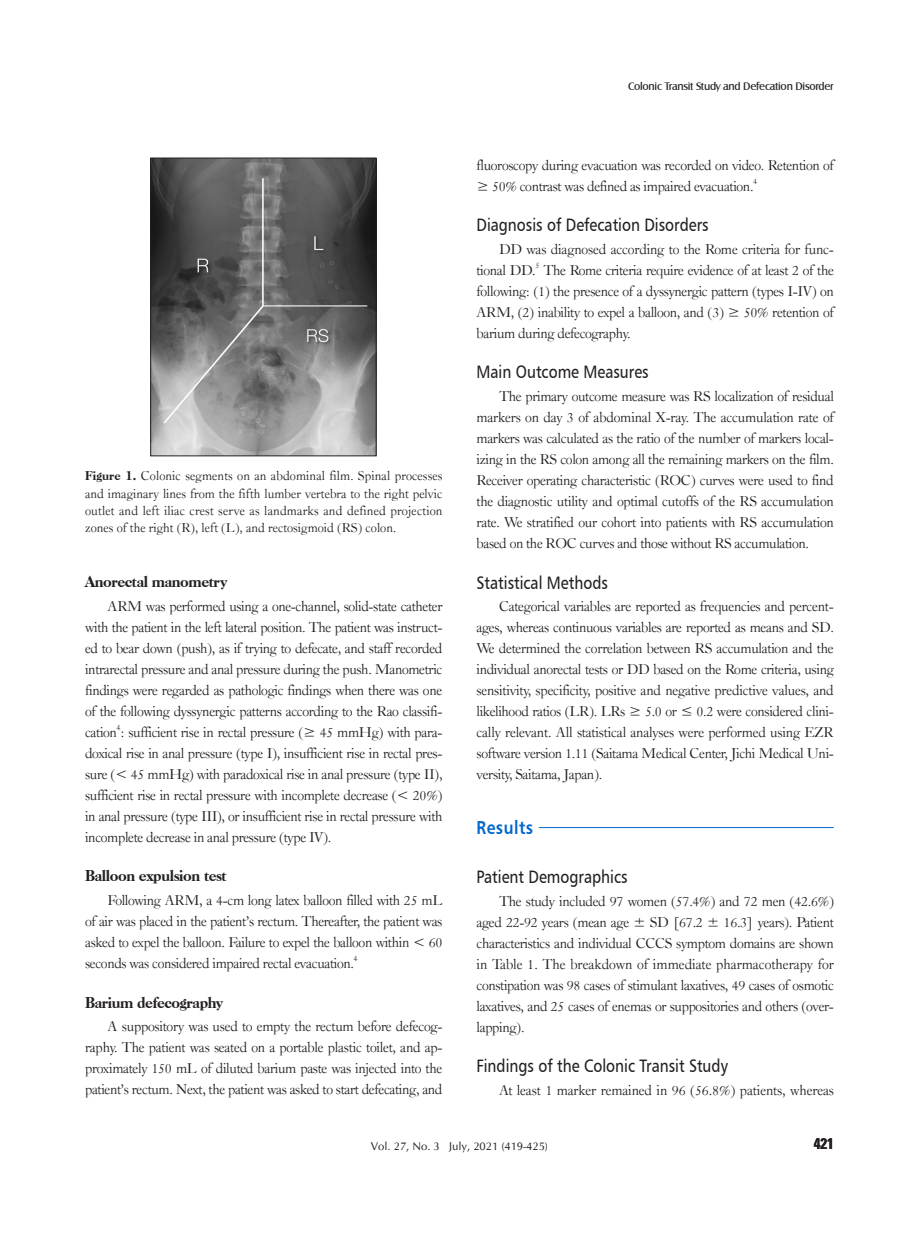
<style>
.page{position:relative;width:919px;height:1234px;background:#fff}
.page>*{position:absolute;margin:0;border:0;box-sizing:border-box;transform-origin:0 0}
.t1{font:18.75px "Humanist 777 BT Bold B";letter-spacing:.03em;color:#06c;scale:.85 1}
.t2{font:18px "Humanist 777 BT Roman B";color:#231f20;scale:.85 1}
.t3{font:15.3px/21px "Caslon Old Face BT";letter-spacing:-.025em;color:#231f20;text-align:justify}
.t4{font:800 15.3px "Caslon Old Face BT";letter-spacing:-.025em;color:#231f20}
.t5{font:15.3px "Univeconbol";color:#231f20}
.t6{font:13.8px/17.2px "Caslon Old Face BT";color:#231f20;text-align:justify}
.t7{font:11.25px "Castle T";letter-spacing:-.025em;color:#231f20}
.t8{font:11.25px "CG Omega";color:#231f20}
.t9{font:8.85px "Caslon Old Face BT";color:#231f20}
.s1{font-weight:800;font-size:12.3px}
</style>
<div class="page">
<hr style="left:539px;top:827px;width:294px;height:1px;background:#06c">
<img style="left:152px;top:160px;width:222px;height:294px">
<div style="left:150px;top:158px;width:226px;height:298px;border:1px solid #231f20"></div>
<p class="t7" style="left:628px;top:80px;width:207px">Colonic Transit Study and Defecation Disorder</p>
<p class="t6" style="left:85px;top:467px;width:359px"><span class="s1">Figure 1.</span> Colonic segments on an abdominal film. Spinal processes and imaginary lines from the fifth lumber vertebra to the right pelvic outlet and left iliac crest serve as landmarks and defined projection zones of the right (R), left (L), and rectosigmoid (RS) colon.</p>
<p class="t4" style="left:85px;top:572px;width:143px">Anorectal manometry</p>
<p class="t3" style="left:85px;top:594px;width:359px;text-indent:23px">ARM was performed using a one-channel, solid-state catheter with the patient in the left lateral position. The patient was instruct&shy;ed to bear down (push), as if trying to defecate, and staff recorded intrarectal pressure and anal pressure during the push. Manometric findings were regarded as pathologic findings when there was one of the following dyssynergic patterns according to the Rao classifi&shy;cation : sufficient rise in rectal pressure (≥ 45 mmHg) with para-</p>
<p class="t9" style="left:117px;top:721px;width:6px">4</p>
<p class="t3" style="left:85px;top:742px;width:359px">doxical rise in anal pressure (type I), insufficient rise in rectal pres&shy;sure (&lt; 45 mmHg) with paradoxical rise in anal pressure (type II), sufficient rise in rectal pressure with incomplete decrease (&lt; 20%) in anal pressure (type III), or insufficient rise in rectal pressure with incomplete decrease in anal pressure (type IV).</p>
<p class="t4" style="left:85px;top:866px;width:143px">Balloon expulsion test</p>
<p class="t3" style="left:85px;top:889px;width:359px;text-indent:23px">Following ARM, a 4-cm long latex balloon filled with 25 mL of air was placed in the patient’s rectum. Thereafter, the patient was asked to expel the balloon. Failure to expel the balloon within &lt; 60 seconds was considered impaired rectal evacuation.</p>
<p class="t9" style="left:353px;top:952px;width:6px">4</p>
<p class="t4" style="left:85px;top:992px;width:139px">Barium defecography</p>
<p class="t3" style="left:85px;top:1014px;width:359px;text-indent:23px">A suppository was used to empty the rectum before defecog&shy;raphy. The patient was seated on a portable plastic toilet, and ap&shy;proximately 150 mL of diluted barium paste was injected into the patient’s rectum. Next, the patient was asked to start defecating, and</p>
<p class="t3" style="left:476px;top:154px;width:359px">fluoroscopy during evacuation was recorded on video. Retention of ≥ 50% contrast was defined as impaired evacuation.</p>
<p class="t9" style="left:753px;top:176px;width:6px">4</p>
<p class="t2" style="left:476px;top:214px;width:274px">Diagnosis of Defecation Disorders</p>
<p class="t3" style="left:476px;top:238px;width:359px;text-indent:22px">DD was diagnosed according to the Rome criteria for func&shy;tional DD.</p>
<p class="t9" style="left:535px;top:260px;width:6px">5</p>
<p class="t3" style="left:476px;top:259px;width:359px;text-indent:67px">The Rome criteria require evidence of at least 2 of the following: (1) the presence of a dyssynergic pattern (types I-IV) on ARM, (2) inability to expel a balloon, and (3) ≥ 50% retention of barium during defecography.</p>
<p class="t2" style="left:476px;top:361px;width:204px">Main Outcome Measures</p>
<p class="t3" style="left:476px;top:385px;width:359px;text-indent:23px">The primary outcome measure was RS localization of residual markers on day 3 of abdominal X-ray. The accumulation rate of markers was calculated as the ratio of the number of markers local&shy;izing in the RS colon among all the remaining markers on the film.<br>Receiver operating characteristic (ROC) curves were used to find the diagnostic utility and optimal cutoffs of the RS accumulation rate. We stratified our cohort into patients with RS accumulation based on the ROC curves and those without RS accumulation.</p>
<p class="t2" style="left:476px;top:571px;width:156px">Statistical Methods</p>
<p class="t3" style="left:476px;top:595px;width:359px;text-indent:22px">Categorical variables are reported as frequencies and percent&shy;ages, whereas continuous variables are reported as means and SD.<br>We determined the correlation between RS accumulation and the individual anorectal tests or DD based on the Rome criteria, using sensitivity, specificity, positive and negative predictive values, and likelihood ratios (LR). LRs ≥ 5.0 or ≤ 0.2 were considered clini&shy;cally relevant. All statistical analyses were performed using EZR software version 1.11 (Saitama Medical Center, Jichi Medical Uni&shy;versity, Saitama, Japan).</p>
<p class="t1" style="left:476px;top:815px;width:68px">Results</p>
<p class="t2" style="left:476px;top:865px;width:179px">Patient Demographics</p>
<p class="t3" style="left:476px;top:889px;width:359px;text-indent:23px">The study included 97 women (57.4%) and 72 men (42.6%) aged 22-92 years (mean age ± SD [67.2 ± 16.3] years). Patient characteristics and individual CCCS symptom domains are shown in Table 1. The breakdown of immediate pharmacotherapy for constipation was 98 cases of stimulant laxatives, 49 cases of osmotic laxatives, and 25 cases of enemas or suppositories and others (over&shy;lapping).</p>
<p class="t2" style="left:476px;top:1054px;width:297px">Findings of the Colonic Transit Study</p>
<p class="t3" style="left:499px;top:1078px;width:336px">At least 1 marker remained in 96 (56.8%) patients, whereas</p>
<p class="t8" style="left:371px;top:1138px;width:179px">Vol. 27, No. 3 July, 2021 (419-425)</p>
<p class="t5" style="left:813px;top:1134px;width:21px">421</p>
</div>
